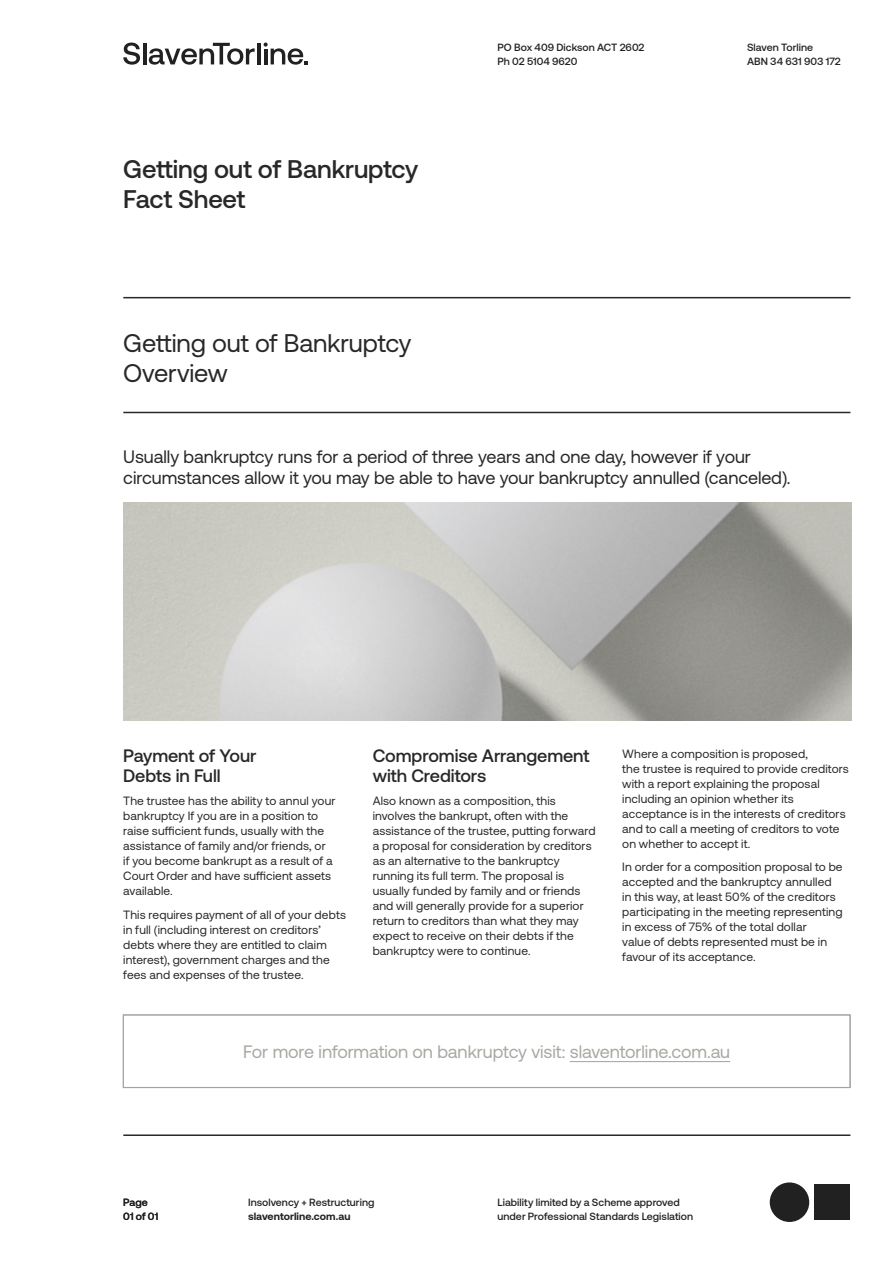
<style>
.page{position:relative;width:893px;height:1263px;background:#fff}
.page>*{position:absolute;margin:0;border:0;box-sizing:border-box;transform-origin:0 0}
.Cover___H1{font:500 25.5px/30.6px "Aeonik";letter-spacing:-.005em;color:#292829}
.Cover___H1-2{font:25.5px/30.6px "Aeonik";letter-spacing:-.005em;color:#292829}
.Intro_Paragraph{font:18px/21px "Aeonik";letter-spacing:-.005em;color:#292829}
.Cover___H2{font:500 18px/19.5px "Aeonik";letter-spacing:-.005em;color:#292829}
.Cover___H1-3{font:18px "Aeonik";letter-spacing:-.005em;color:#aaa8a2}
.Body{font:12px/15px "Aeonik";letter-spacing:.01em;color:#292829}
.t1{font:500 10.5px/14.1px "Aeonik";letter-spacing:.005em;color:#212121}
.t2{font:700 10.5px "Aeonik";letter-spacing:.005em;color:#212121}
</style>
<div class="page">
<svg style="left:123px;top:43px;width:17px;height:22px"></svg>
<hr style="left:143px;top:43px;width:3px;height:21px;background:#212121">
<hr style="left:257px;top:43px;width:4px;height:21px;background:#212121">
<svg style="left:149px;top:43px;width:106px;height:22px"></svg>
<svg style="left:264px;top:43px;width:44px;height:22px"></svg>
<div style="left:815px;top:1184px;width:35px;height:36px;background:#212121"></div>
<div style="left:770px;top:1182px;width:39px;height:40px;background:#212121;border-radius:50%"></div>
<hr style="left:123px;top:297px;width:727px;height:1px;background:#292829">
<hr style="left:123px;top:412px;width:727px;height:1px;background:#292829">
<hr style="left:123px;top:1134px;width:727px;height:2px;background:#292829">
<hr style="left:570px;top:1061px;width:160px;height:1px;background:#aaa8a2">
<div style="left:123px;top:1014px;width:727px;height:74px;border:1px solid #a6a39d"></div>
<p class="Cover___H1" style="left:123px;top:153px;width:297px">Getting out of Bankruptcy<br>Fact Sheet</p>
<p class="Cover___H1-2" style="left:123px;top:327px;width:290px">Getting out of Bankruptcy<br>Overview</p>
<p class="t1" style="left:497px;top:40px;width:149px">PO Box 409 Dickson ACT 2602<br>Ph 02 5104 9620</p>
<p class="t1" style="left:747px;top:40px;width:95px">Slaven Torline<br>ABN 34 631 903 172</p>
<p class="Intro_Paragraph" style="left:123px;top:446px;width:669px">Usually bankruptcy runs for a period of three years and one day, however if your circumstances allow it you may be able to have your bankruptcy annulled (canceled).</p>
<p class="Cover___H2" style="left:123px;top:746px;width:135px">Payment of Your<br>Debts in Full</p>
<p class="Body" style="left:123px;top:793px;width:214px">The trustee has the ability to annul your bankruptcy If you are in a position to raise sufficient funds, usually with the assistance of family and/or friends, or<br>if you become bankrupt as a result of a Court Order and have sufficient assets available.</p>
<p class="Body" style="left:123px;top:907px;width:224px">This requires payment of all of your debts in full (including interest on creditors’ debts where they are entitled to claim interest), government charges and the fees and expenses of the trustee.</p>
<p class="Cover___H2" style="left:373px;top:746px;width:218px">Compromise Arrangement with Creditors</p>
<p class="Body" style="left:373px;top:793px;width:224px">Also known as a composition, this involves the bankrupt, often with the assistance of the trustee, putting forward a proposal for consideration by creditors as an alternative to the bankruptcy running its full term. The proposal is usually funded by family and or friends and will generally provide for a superior return to creditors than what they may expect to receive on their debts if the bankruptcy were to continue.</p>
<p class="Body" style="left:622px;top:746px;width:228px">Where a composition is proposed,<br>the trustee is required to provide creditors with a report explaining the proposal including an opinion whether its acceptance is in the interests of creditors and to call a meeting of creditors to vote on whether to accept it.</p>
<p class="Body" style="left:622px;top:859px;width:222px">In order for a composition proposal to be accepted and the bankruptcy annulled in this way, at least 50% of the creditors participating in the meeting representing in excess of 75% of the total dollar<br>value of debts represented must be in favour of its acceptance.</p>
<p class="t1" style="left:123px;top:1195px;width:36px">Page<br>01 of 01</p>
<p class="Cover___H1-3" style="left:243px;top:1042px;width:489px">For more information on bankruptcy visit: slaventorline.com.au</p>
<p class="t1" style="left:248px;top:1195px;width:128px">Insolvency + Restructuring</p>
<p class="t2" style="left:248px;top:1211px;width:104px">slaventorline.com.au</p>
<p class="t1" style="left:497px;top:1195px;width:197px">Liability limited by a Scheme approved under Professional Standards Legislation</p>
</div>
